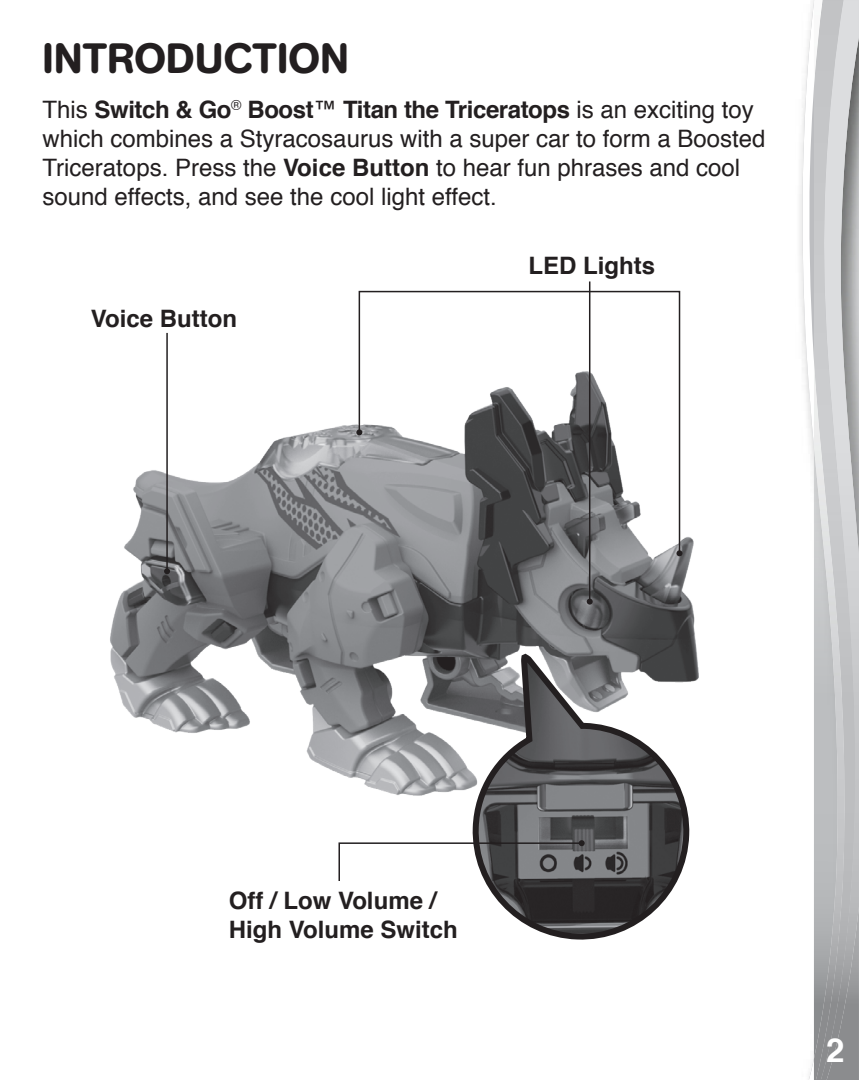
<style>
.page{position:relative;width:859px;height:1080px;background:#fff}
.page>*{position:absolute;margin:0;border:0;box-sizing:border-box;transform-origin:0 0}
.t1{font:500 42px "AG Book Rounded";color:#231f20}
.t2{font:700 33px "Helvetica";color:#fff}
.t3{font:24px/28.8px "Helvetica";color:#231f20}
.t4{font:700 24px/28.8px "Helvetica";color:#231f20}
.s1{font-weight:700}
</style>
<div class="page">
<svg style="left:802px;top:0;width:12px;height:1080px"></svg>
<img style="left:857px;top:0;width:2px;height:1080px">
<img style="left:848px;top:0;width:9px;height:1080px">
<svg style="left:847px;top:0;width:1px;height:1080px"></svg>
<img style="left:814px;top:0;width:33px;height:1080px">
<img style="left:110px;top:424px;width:589px;height:372px">
<hr style="left:166px;top:333px;width:2px;height:238px;background:#231f20">
<svg style="left:164px;top:568px;width:6px;height:6px"></svg>
<svg style="left:467px;top:655px;width:227px;height:285px"></svg>
<svg style="left:338px;top:840px;width:247px;height:43px"></svg>
<svg style="left:358px;top:290px;width:323px;height:265px"></svg>
<svg style="left:356px;top:429px;width:6px;height:6px"></svg>
<svg style="left:676px;top:550px;width:6px;height:6px"></svg>
<hr style="left:589px;top:281px;width:1px;height:321px;background:#231f20">
<svg style="left:587px;top:599px;width:6px;height:6px"></svg>
<h1 class="t1" style="left:43px;top:33px;width:308px">INTRODUCTION</h1>
<p class="t3" style="left:43px;top:97px;width:724px">This <span class="s1">Switch &amp; Go</span><sup>®</sup> <span class="s1">Boost</span>™ <span class="s1">Titan the Triceratops</span> is an exciting toy which combines a Styracosaurus with a super car to form a Boosted Triceratops. Press the <span class="s1">Voice Button</span> to hear fun phrases and cool sound effects, and see the cool light effect.</p>
<p class="t4" style="left:91px;top:306px;width:148px">Voice Button</p>
<p class="t4" style="left:528px;top:253px;width:128px">LED Lights</p>
<p class="t4" style="left:229px;top:888px;width:230px">Off / Low Volume /<br>High Volume Switch</p>
<h2 class="t2" style="left:826px;top:1028px;width:20px">2</h2>
</div>
